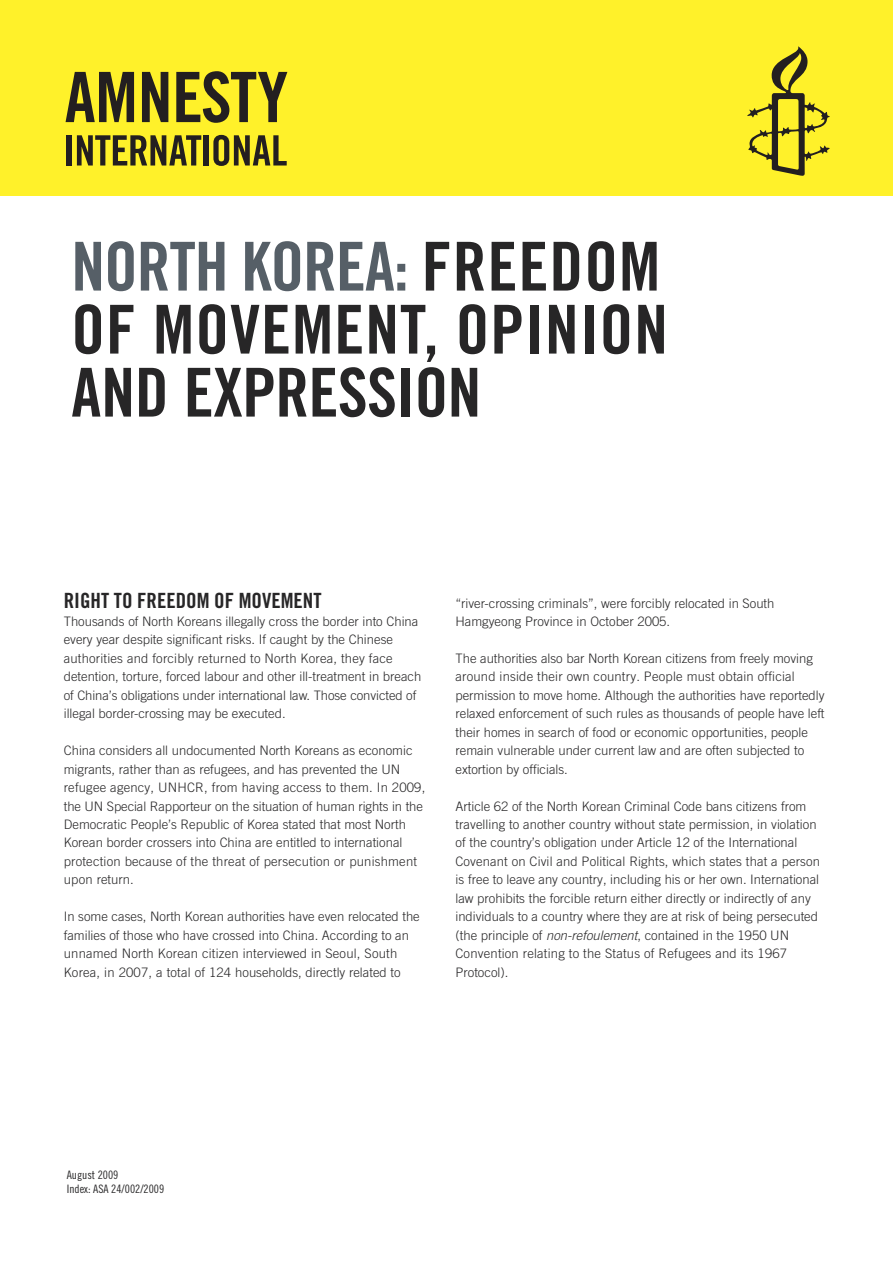
<style>
.page{position:relative;width:893px;height:1263px;background:#fff}
.page>*{position:absolute;margin:0;border:0;box-sizing:border-box;transform-origin:0 0}
.t1{font:67.5px/63px "Amnesty Trade Gothic Bd Cn 20 OTF";letter-spacing:.015em;color:#272627;text-align:justify}
.t2{font:21px "Amnesty Trade Gothic Bd Cn 20 OTF";color:#272627}
.t3{font:300 13.05px/18.5px "Amnesty Trade Gothic";color:#272627}
.t4{font:11.7px/14px "Amnesty Trade Gothic Cn 18";color:#272627}
.s1{color:#565f67}
.s2{font-style:italic}
</style>
<div class="page">
<div style="left:0;top:0;width:893px;height:196px;background:#fff12a"></div>
<div style="left:67px;top:135px;width:5px;height:30px;background:#231f20"></div>
<svg style="left:77px;top:135px;width:124px;height:30px"></svg>
<div style="left:204px;top:135px;width:5px;height:30px;background:#231f20"></div>
<svg style="left:213px;top:135px;width:74px;height:31px"></svg>
<svg style="left:66px;top:72px;width:68px;height:50px"></svg>
<svg style="left:142px;top:72px;width:26px;height:50px"></svg>
<svg style="left:176px;top:71px;width:111px;height:52px"></svg>
<svg style="left:747px;top:46px;width:83px;height:130px"></svg>
<h1 class="t1" style="left:71px;top:234px;width:598px"><span class="s1">NORTH KOREA:</span> FREEDOM OF MOVEMENT, OPINION AND EXPRESSION</h1>
<h2 class="t2" style="left:64px;top:587px;width:259px">RIGHT TO FREEDOM OF MOVEMENT</h2>
<p class="t3" style="left:64px;top:612px;width:359px">Thousands of North Koreans illegally cross the border into China every year despite significant risks. If caught by the Chinese authorities and forcibly returned to North Korea, they face detention, torture, forced labour and other ill-treatment in breach of China’s obligations under international law. Those convicted of illegal border-crossing may be executed.</p>
<p class="t3" style="left:64px;top:741px;width:363px">China considers all undocumented North Koreans as economic migrants, rather than as refugees, and has prevented the UN refugee agency, UNHCR, from having access to them. In 2009, the UN Special Rapporteur on the situation of human rights in the Democratic People’s Republic of Korea stated that most North Korean border crossers into China are entitled to international protection because of the threat of persecution or punishment upon return.</p>
<p class="t3" style="left:64px;top:907px;width:358px">In some cases, North Korean authorities have even relocated the families of those who have crossed into China. According to an unnamed North Korean citizen interviewed in Seoul, South Korea, in 2007, a total of 124 households, directly related to</p>
<p class="t3" style="left:455px;top:593px;width:320px">“river-crossing criminals”, were forcibly relocated in South<br>Hamgyeong Province in October 2005.</p>
<p class="t3" style="left:455px;top:649px;width:371px">The authorities also bar North Korean citizens from freely moving around inside their own country. People must obtain official permission to move home. Although the authorities have reportedly relaxed enforcement of such rules as thousands of people have left their homes in search of food or economic opportunities, people remain vulnerable under current law and are often subjected to extortion by officials.</p>
<p class="t3" style="left:455px;top:796px;width:366px">Article 62 of the North Korean Criminal Code bans citizens from travelling to another country without state permission, in violation of the country’s obligation under Article 12 of the International Covenant on Civil and Political Rights, which states that a person is free to leave any country, including his or her own. International law prohibits the forcible return either directly or indirectly of any individuals to a country where they are at risk of being persecuted (the principle of <span class="s2">non-refoulement</span>, contained in the 1950 UN Convention relating to the Status of Refugees and its 1967<br>Protocol).</p>
<p class="t4" style="left:67px;top:1168px;width:99px">August 2009<br>Index: ASA 24/002/2009</p>
</div>
